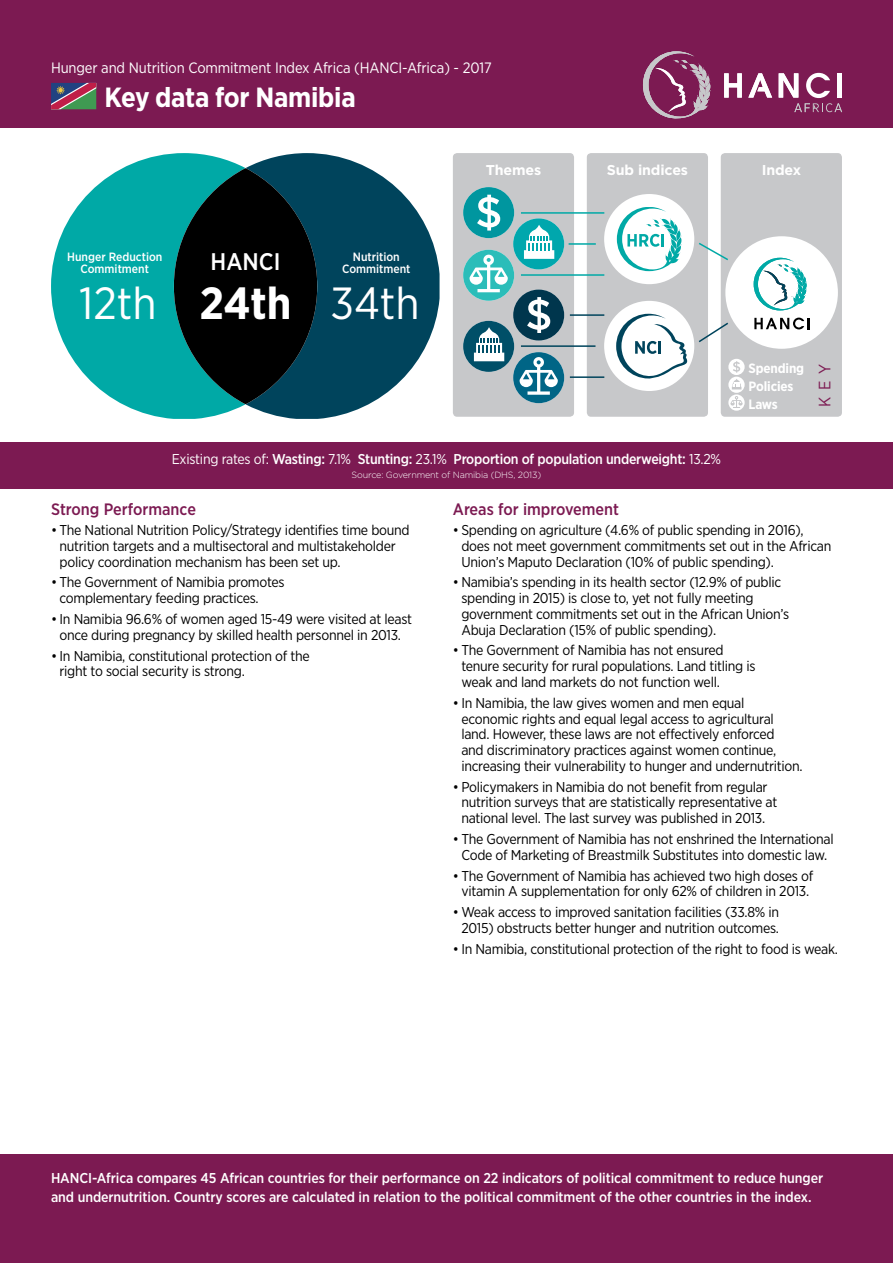
<style>
.page{position:relative;width:893px;height:1263px;background:#fff}
.page>*{position:absolute;margin:0;border:0;box-sizing:border-box;transform-origin:0 0}
.t1{font:45px "Gotham Narrow";color:#fff}
.t2{font:700 27.75px "Gotham Narrow";letter-spacing:-.01em;color:#fff}
.t3{font:500 24px "Gotham Narrow";color:#fff}
.t4{font:500 16.5px "Gotham Narrow";color:#7c1a52}
.t5{font:16.5px "Gotham Narrow";color:#7c1a52}
.t6{font:15px "Gotham Narrow";letter-spacing:-.01em;color:#fff}
.t7{font:14.25px/15.8px "Gotham Narrow";letter-spacing:-.02em;color:#000}
.t8{font:500 14.25px/18.8px "Gotham Narrow";letter-spacing:-.005em;color:#fff}
.t9{font:700 14.25px "Gotham";letter-spacing:-.01em;color:#fff}
.t10{font:700 13.5px/18px "Gotham Narrow";letter-spacing:-.01em;color:#fff}
.t11{font:500 12px/12px "Gotham Narrow";color:#fff;text-align:center}
.t12{font:300 9px "Gotham";letter-spacing:-.02em;color:#fff}
.s1{font-weight:700}
.s2{font-weight:400}
</style>
<div class="page">
<div style="left:721px;top:153px;width:121px;height:264px;background:#c7c8ca;border-radius:4px"></div>
<div style="left:587px;top:153px;width:121px;height:264px;background:#c7c8ca;border-radius:4px"></div>
<div style="left:453px;top:153px;width:121px;height:264px;background:#c7c8ca;border-radius:4px"></div>
<div style="left:725px;top:236px;width:113px;height:113px;background:#fff;border-radius:50%"></div>
<svg style="left:754px;top:318px;width:56px;height:11px"></svg>
<svg style="left:754px;top:258px;width:53px;height:52px"></svg>
<svg style="left:463px;top:187px;width:101px;height:216px"></svg>
<svg style="left:698px;top:321px;width:30px;height:23px"></svg>
<svg style="left:699px;top:241px;width:29px;height:21px"></svg>
<div style="left:604px;top:301px;width:90px;height:90px;background:#fff;border-radius:50%"></div>
<svg style="left:616px;top:314px;width:71px;height:65px"></svg>
<div style="left:604px;top:194px;width:90px;height:90px;background:#fff;border-radius:50%"></div>
<svg style="left:617px;top:207px;width:65px;height:64px"></svg>
<hr style="left:569px;top:243px;width:27px;height:2px;background:#00a9a6">
<hr style="left:570px;top:376px;width:34px;height:2px;background:#00445c">
<hr style="left:570px;top:314px;width:34px;height:2px;background:#00445c">
<hr style="left:521px;top:345px;width:74px;height:2px;background:#00445c">
<hr style="left:521px;top:274px;width:83px;height:2px;background:#00a9a6">
<hr style="left:521px;top:212px;width:83px;height:2px;background:#00a9a6">
<svg style="left:728px;top:359px;width:17px;height:52px"></svg>
<div style="left:0;top:1154px;width:893px;height:109px;background:#7c1a52"></div>
<div style="left:0;top:442px;width:893px;height:47px;background:#7c1a52"></div>
<div style="left:0;top:0;width:893px;height:128px;background:#7c1a52"></div>
<svg style="left:51px;top:153px;width:195px;height:266px;fill:#00a9a6"></svg>
<svg style="left:246px;top:153px;width:194px;height:266px;fill:#00445c"></svg>
<svg style="left:174px;top:168px;width:143px;height:236px;background:#002225"></svg>
<svg style="left:51px;top:83px;width:45px;height:26px"></svg>
<svg style="left:724px;top:73px;width:18px;height:25px"></svg>
<svg style="left:748px;top:73px;width:24px;height:25px"></svg>
<svg style="left:643px;top:51px;width:67px;height:68px"></svg>
<svg style="left:779px;top:73px;width:63px;height:39px"></svg>
<p class="t6" style="left:51px;top:58px;width:442px">Hunger and Nutrition Commitment Index Africa (HANCI-Africa) - 2017</p>
<h2 class="t2" style="left:104px;top:79px;width:253px">Key data for Namibia</h2>
<p class="t9" style="left:486px;top:162px;width:57px">Themes</p>
<p class="t9" style="left:607px;top:162px;width:83px">Sub indices</p>
<p class="t9" style="left:762px;top:162px;width:41px">Index</p>
<p class="t11" style="left:67px;top:250px;width:97px">Hunger Reduction<br>Commitment</p>
<h3 class="t3" style="left:211px;top:246px;width:71px">HANCI</h3>
<p class="t11" style="left:342px;top:250px;width:70px">Nutrition<br>Commitment</p>
<h1 class="t1" style="left:79px;top:275px;width:342px">12th <span class="s1">24th</span> 34th</h1>
<p class="t8" style="left:172px;top:450px;width:551px"><span class="s2">Existing rates of:</span> Wasting: <span class="s2">7.1%</span> Stunting: <span class="s2">23.1%</span> Proportion of population underweight: <span class="s2">13.2%</span></p>
<p class="t12" style="left:352px;top:470px;width:191px">Source: Government of Namibia (DHS, 2013)</p>
<p class="t10" style="left:748px;top:359px;width:57px">Spending<br>Policies<br>Laws</p>
<p class="t5" style="left:814px;top:406px;width:44px;rotate:-90deg">KEY</p>
<p class="t4" style="left:51px;top:499px;width:146px">Strong Performance</p>
<p class="t7" style="left:60px;top:522px;width:352px;text-indent:-9px">• The National Nutrition Policy/Strategy identifies time bound nutrition targets and a multisectoral and multistakeholder policy coordination mechanism has been set up.</p>
<p class="t7" style="left:60px;top:574px;width:227px;text-indent:-9px">• The Government of Namibia promotes complementary feeding practices.</p>
<p class="t7" style="left:51px;top:611px;width:363px;text-align:center">• In Namibia 96.6% of women aged 15-49 were visited at least once during pregnancy by skilled health personnel in 2013.</p>
<p class="t7" style="left:60px;top:647px;width:252px;text-indent:-9px">• In Namibia, constitutional protection of the right to social security is strong.</p>
<p class="t4" style="left:453px;top:499px;width:168px">Areas for improvement</p>
<p class="t7" style="left:461px;top:522px;width:371px;text-indent:-9px">• Spending on agriculture (4.6% of public spending in 2016), does not meet government commitments set out in the African<br>Union’s Maputo Declaration (10% of public spending).</p>
<p class="t7" style="left:461px;top:574px;width:329px;text-indent:-9px">• Namibia’s spending in its health sector (12.9% of public spending in 2015) is close to, yet not fully meeting government commitments set out in the African Union’s Abuja Declaration (15% of public spending).</p>
<p class="t7" style="left:461px;top:642px;width:296px;text-indent:-9px">• The Government of Namibia has not ensured tenure security for rural populations. Land titling is weak and land markets do not function well.</p>
<p class="t7" style="left:461px;top:695px;width:343px;text-indent:-9px">• In Namibia, the law gives women and men equal economic rights and equal legal access to agricultural land. However, these laws are not effectively enforced<br>and discriminatory practices against women continue, increasing their vulnerability to hunger and undernutrition.</p>
<p class="t7" style="left:461px;top:778px;width:317px;text-indent:-9px">• Policymakers in Namibia do not benefit from regular nutrition surveys that are statistically representative at national level. The last survey was published in 2013.</p>
<p class="t7" style="left:453px;top:831px;width:382px;text-align:center">• The Government of Namibia has not enshrined the International<br>Code of Marketing of Breastmilk Substitutes into domestic law.</p>
<p class="t7" style="left:453px;top:867px;width:362px;text-align:center">• The Government of Namibia has achieved two high doses of vitamin A supplementation for only 62% of children in 2013.</p>
<p class="t7" style="left:453px;top:904px;width:328px;text-align:center">• Weak access to improved sanitation facilities (33.8% in<br>2015) obstructs better hunger and nutrition outcomes.</p>
<p class="t7" style="left:453px;top:940px;width:387px">• In Namibia, constitutional protection of the right to food is weak.</p>
<p class="t8" style="left:51px;top:1168px;width:774px">HANCI-Africa compares 45 African countries for their performance on 22 indicators of political commitment to reduce hunger and undernutrition. Country scores are calculated in relation to the political commitment of the other countries in the index.</p>
</div>
